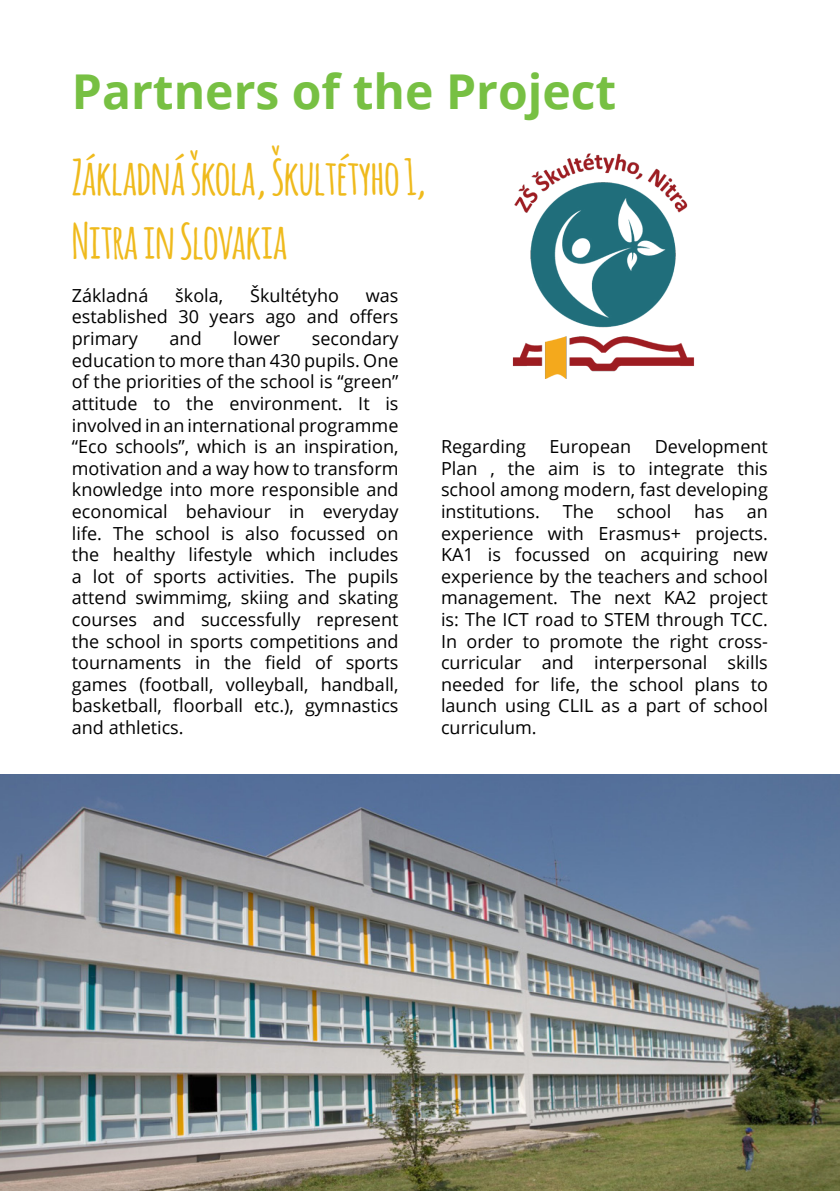
<style>
.page{position:relative;width:840px;height:1191px;background:#fff}
.page>*{position:absolute;margin:0;border:0;box-sizing:border-box;transform-origin:0 0}
.t1{font:700 48px/63.2px "Amatic";color:#efba1c}
.t2{font:700 48px "Open Sans";color:#77c043}
.t3{font:18px/21.6px "Open Sans";color:#000;text-align:justify}
</style>
<div class="page">
<img style="left:512px;top:153px;width:183px;height:225px">
<img style="left:0;top:774px;width:839px;height:417px">
<h1 class="t2" style="left:72px;top:57px;width:545px">Partners of the Project</h1>
<h1 class="t1" style="left:72px;top:144px;width:356px">Základná škola, Škultétyho 1,<br>Nitra in Slovakia</h1>
<p class="t3" style="left:72px;top:284px;width:78px">Základná</p>
<p class="t3" style="left:175px;top:284px;width:49px">škola,</p>
<p class="t3" style="left:250px;top:284px;width:90px">Škultétyho</p>
<p class="t3" style="left:72px;top:284px;width:328px;text-indent:294px">was established 30 years ago and offers primary</p>
<p class="t3" style="left:72px;top:327px;width:328px;text-indent:240px">secondary education to more than 430 pupils. One of the priorities of the school is “green” attitude to the environment. It is involved in an international programme “Eco schools”, which is an inspiration, motivation and a way how to transform knowledge into more responsible and economical behaviour in everyday life. The school is also focussed on the healthy lifestyle which includes a lot of sports activities. The pupils attend swimmimg, skiing and skating courses and successfully represent the school in sports competitions and tournaments in the field of sports games (football, volleyball, handball, basketball, floorball etc.), gymnastics and athletics.</p>
<p class="t3" style="left:169px;top:327px;width:34px">and</p>
<p class="t3" style="left:233px;top:327px;width:48px">lower</p>
<p class="t3" style="left:441px;top:435px;width:328px;text-indent:213px">Development Plan , the aim is to integrate this school among modern, fast developing institutions.</p>
<p class="t3" style="left:441px;top:435px;width:86px">Regarding</p>
<p class="t3" style="left:549px;top:435px;width:83px">European</p>
<p class="t3" style="left:562px;top:500px;width:33px">The</p>
<p class="t3" style="left:616px;top:500px;width:56px">school</p>
<p class="t3" style="left:693px;top:500px;width:31px">has</p>
<p class="t3" style="left:441px;top:500px;width:328px;text-indent:305px">an experience with Erasmus+ projects.<br>KA1 is focussed on acquiring new experience by the teachers and school management. The next KA2 project is: The ICT road to STEM through TCC.<br>In order to promote the right cross&shy;curricular and interpersonal skills needed for life, the school plans to launch using CLIL as a part of school curriculum.</p>
</div>
